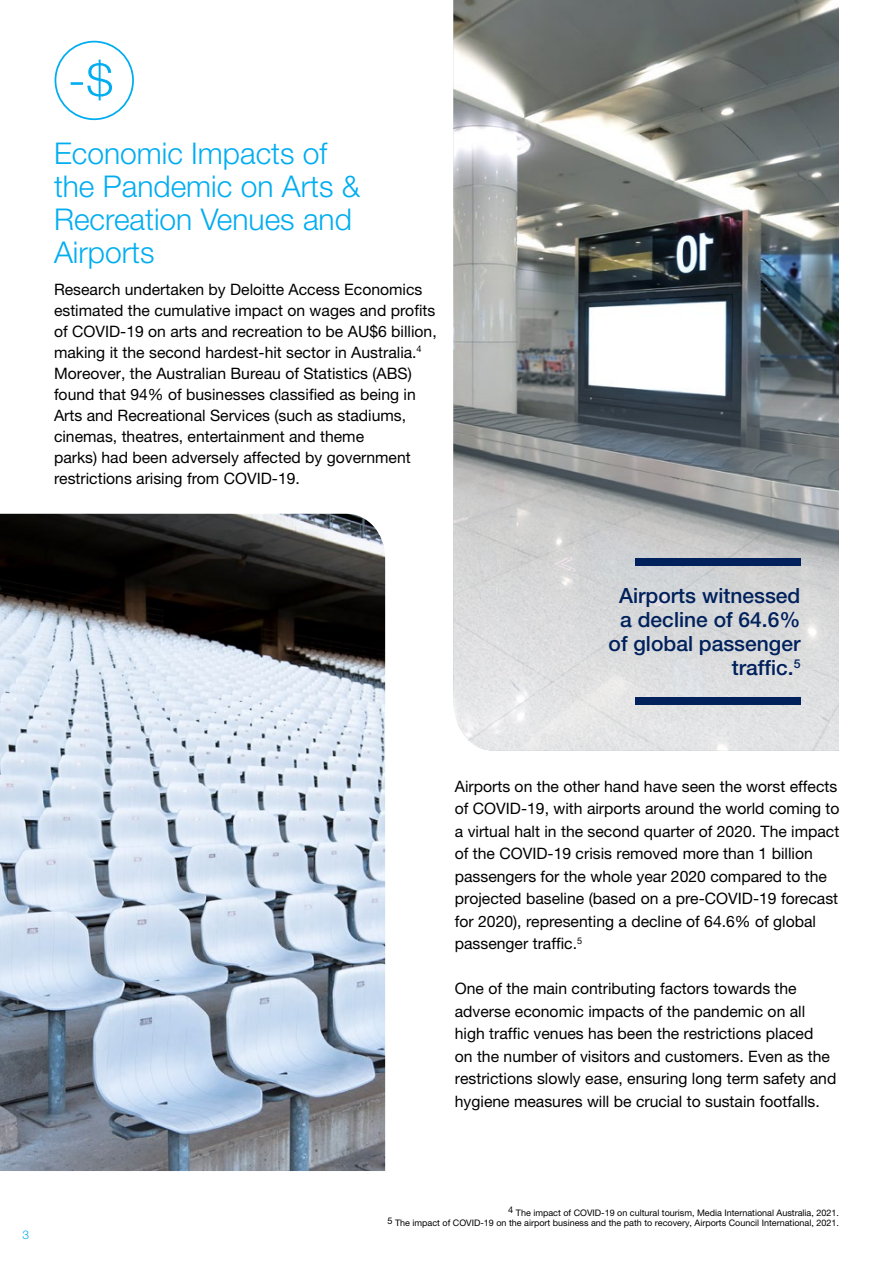
<style>
.page{position:relative;width:893px;height:1263px;background:#fff}
.page>*{position:absolute;margin:0;border:0;box-sizing:border-box;transform-origin:0 0}
.t1{font:300 30px/33px "Helvetica Neue LT Pro";color:#00adf0}
.t2{font:500 21px/24px "Helvetica Neue LT Pro";color:#00215c;text-align:right}
.t3{font:15.75px/22.5px "Helvetica Neue LT Pro";color:#000}
.t4{font:300 12px "Helvetica Neue LT Pro";color:#00adf0}
.t5{font:9px/10.5px "Helvetica Neue LT Pro";color:#000;text-align:right}
</style>
<div class="page">
<img style="left:0;top:514px;width:385px;height:657px">
<svg style="left:55px;top:41px;width:79px;height:79px"></svg>
<svg style="left:453px;top:0;width:386px;height:750px;background:#9ca0a1"></svg>
<div style="left:635px;top:558px;width:165px;height:7px;background:#00215c"></div>
<div style="left:635px;top:697px;width:165px;height:8px;background:#00215c"></div>
<h1 class="t1" style="left:54px;top:136px;width:308px">Economic Impacts of the Pandemic on Arts &amp;<br>Recreation Venues and<br>Airports</h1>
<p class="t3" style="left:54px;top:278px;width:384px;line-height:21px">Research undertaken by Deloitte Access Economics estimated the cumulative impact on wages and profits of COVID-19 on arts and recreation to be AU$6 billion, making it the second hardest-hit sector in Australia.<sup>4<br></sup>Moreover, the Australian Bureau of Statistics (ABS) found that 94% of businesses classified as being in Arts and Recreational Services (such as stadiums, cinemas, theatres, entertainment and theme<br>parks) had been adversely affected by government restrictions arising from COVID-19.</p>
<h2 class="t2" style="left:609px;top:583px;width:193px">Airports witnessed a decline of 64.6% of global passenger traffic.<sup>5</sup></h2>
<p class="t4" style="left:23px;top:1227px;width:8px">3</p>
<p class="t3" style="left:455px;top:775px;width:386px">Airports on the other hand have seen the worst effects of COVID-19, with airports around the world coming to a virtual halt in the second quarter of 2020. The impact of the COVID-19 crisis removed more than 1 billion passengers for the whole year 2020 compared to the projected baseline (based on a pre-COVID-19 forecast for 2020), representing a decline of 64.6% of global passenger traffic.<sup>5</sup></p>
<p class="t3" style="left:455px;top:977px;width:383px">One of the main contributing factors towards the adverse economic impacts of the pandemic on all high traffic venues has been the restrictions placed<br>on the number of visitors and customers. Even as the restrictions slowly ease, ensuring long term safety and hygiene measures will be crucial to sustain footfalls.</p>
<p class="t5" style="left:387px;top:1207px;width:453px"><sup>4</sup> The impact of COVID-19 on cultural tourism, Media International Australia, 2021.<br><sup>5</sup> The impact of COVID-19 on the airport business and the path to recovery, Airports Council International, 2021.</p>
</div>
